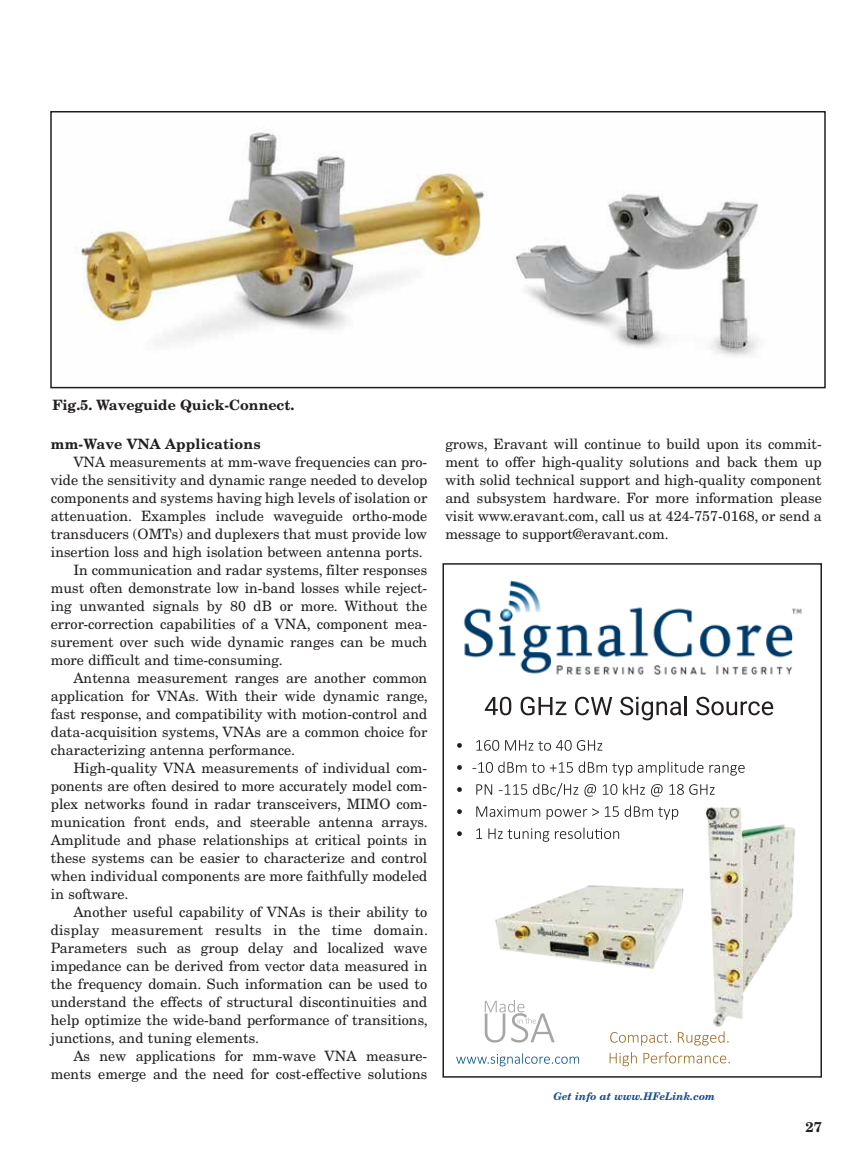
<style>
.page{position:relative;width:864px;height:1161px;background:#fff}
.page>*{position:absolute;margin:0;border:0;box-sizing:border-box;transform-origin:0 0}
.t1{font:14.25px/18px "New Century Schlbk";color:#231f20;text-align:justify}
.t2{font:700 14.25px "New Century Schlbk";color:#231f20}
.t3{font:italic 700 10.5px "New Century Schlbk";color:#144e8c}
</style>
<div class="page">
<img style="left:75px;top:130px;width:684px;height:227px">
<div style="left:50px;top:111px;width:776px;height:277px;border:2px solid #231f20"></div>
<img style="left:464px;top:580px;width:338px;height:95px">
<img style="left:495px;top:885px;width:189px;height:84px">
<svg style="left:485px;top:697px;width:26px;height:18px"></svg>
<svg style="left:521px;top:697px;width:45px;height:18px"></svg>
<svg style="left:575px;top:697px;width:37px;height:18px"></svg>
<svg style="left:620px;top:696px;width:67px;height:24px"></svg>
<svg style="left:696px;top:697px;width:77px;height:18px"></svg>
<svg style="left:457px;top:743px;width:5px;height:5px"></svg>
<svg style="left:476px;top:740px;width:23px;height:11px"></svg>
<svg style="left:505px;top:740px;width:97px;height:11px"></svg>
<svg style="left:457px;top:765px;width:5px;height:5px"></svg>
<svg style="left:472px;top:761px;width:54px;height:12px"></svg>
<svg style="left:532px;top:762px;width:41px;height:11px"></svg>
<svg style="left:579px;top:761px;width:53px;height:15px"></svg>
<svg style="left:638px;top:761px;width:65px;height:15px"></svg>
<svg style="left:709px;top:765px;width:36px;height:11px"></svg>
<svg style="left:457px;top:831px;width:5px;height:5px"></svg>
<svg style="left:476px;top:828px;width:6px;height:11px"></svg>
<svg style="left:488px;top:828px;width:61px;height:14px"></svg>
<svg style="left:555px;top:828px;width:64px;height:11px"></svg>
<svg style="left:457px;top:809px;width:5px;height:5px"></svg>
<svg style="left:476px;top:806px;width:64px;height:11px"></svg>
<svg style="left:547px;top:808px;width:52px;height:12px"></svg>
<svg style="left:605px;top:806px;width:14px;height:11px"></svg>
<svg style="left:625px;top:806px;width:53px;height:14px"></svg>
<svg style="left:457px;top:787px;width:5px;height:5px"></svg>
<svg style="left:476px;top:784px;width:16px;height:11px"></svg>
<svg style="left:499px;top:784px;width:28px;height:11px"></svg>
<svg style="left:533px;top:783px;width:45px;height:14px"></svg>
<svg style="left:584px;top:784px;width:12px;height:13px"></svg>
<svg style="left:603px;top:784px;width:14px;height:11px"></svg>
<svg style="left:623px;top:783px;width:22px;height:12px"></svg>
<svg style="left:651px;top:784px;width:12px;height:13px"></svg>
<svg style="left:669px;top:784px;width:39px;height:11px"></svg>
<svg style="left:610px;top:1032px;width:61px;height:14px"></svg>
<svg style="left:678px;top:1032px;width:51px;height:14px"></svg>
<svg style="left:610px;top:1052px;width:27px;height:14px"></svg>
<svg style="left:643px;top:1052px;width:87px;height:11px"></svg>
<svg style="left:456px;top:1053px;width:123px;height:13px"></svg>
<svg style="left:485px;top:1000px;width:70px;height:43px"></svg>
<img style="left:684px;top:785px;width:111px;height:249px">
<div style="left:442px;top:563px;width:380px;height:515px;border:2px solid #231f20"></div>
<p class="t2" style="left:52px;top:396px;width:244px">Fig.5. Waveguide Quick-Connect.</p>
<p class="t2" style="left:51px;top:435px;width:211px">mm-Wave VNA Applications</p>
<p class="t1" style="left:73px;top:453px;width:356px">VNA measurements at mm-wave frequencies can pro-</p>
<p class="t1" style="left:51px;top:471px;width:378px">vide the sensitivity and dynamic range needed to develop</p>
<p class="t1" style="left:51px;top:489px;width:378px">components and systems having high levels of isolation or</p>
<p class="t1" style="left:51px;top:507px;width:378px">attenuation. Examples include waveguide ortho-mode</p>
<p class="t1" style="left:51px;top:525px;width:378px">transducers (OMTs) and duplexers that must provide low</p>
<p class="t1" style="left:51px;top:543px;width:373px">insertion loss and high isolation between antenna ports.</p>
<p class="t1" style="left:73px;top:561px;width:356px">In communication and radar systems, filter responses</p>
<p class="t1" style="left:51px;top:579px;width:378px">must often demonstrate low in-band losses while reject-</p>
<p class="t1" style="left:51px;top:597px;width:378px">ing unwanted signals by 80 dB or more. Without the</p>
<p class="t1" style="left:51px;top:615px;width:378px">error-correction capabilities of a VNA, component mea-</p>
<p class="t1" style="left:51px;top:633px;width:378px">surement over such wide dynamic ranges can be much</p>
<p class="t1" style="left:51px;top:651px;width:234px">more difficult and time-consuming.</p>
<p class="t1" style="left:73px;top:669px;width:355px">Antenna measurement ranges are another common</p>
<p class="t1" style="left:51px;top:687px;width:379px">application for VNAs. With their wide dynamic range,</p>
<p class="t1" style="left:51px;top:705px;width:378px">fast response, and compatibility with motion-control and</p>
<p class="t1" style="left:51px;top:723px;width:378px">data-acquisition systems, VNAs are a common choice for</p>
<p class="t1" style="left:51px;top:741px;width:246px">characterizing antenna performance.</p>
<p class="t1" style="left:73px;top:759px;width:356px">High-quality VNA measurements of individual com-</p>
<p class="t1" style="left:51px;top:777px;width:378px">ponents are often desired to more accurately model com-</p>
<p class="t1" style="left:51px;top:795px;width:378px">plex networks found in radar transceivers, MIMO com-</p>
<p class="t1" style="left:51px;top:813px;width:379px">munication front ends, and steerable antenna arrays.</p>
<p class="t1" style="left:51px;top:831px;width:378px">Amplitude and phase relationships at critical points in</p>
<p class="t1" style="left:51px;top:849px;width:378px">these systems can be easier to characterize and control</p>
<p class="t1" style="left:51px;top:867px;width:378px">when individual components are more faithfully modeled</p>
<p class="t1" style="left:51px;top:885px;width:79px">in software.</p>
<p class="t1" style="left:73px;top:903px;width:356px">Another useful capability of VNAs is their ability to</p>
<p class="t1" style="left:51px;top:921px;width:379px">display measurement results in the time domain.</p>
<p class="t1" style="left:51px;top:939px;width:378px">Parameters such as group delay and localized wave</p>
<p class="t1" style="left:51px;top:957px;width:378px">impedance can be derived from vector data measured in</p>
<p class="t1" style="left:51px;top:975px;width:378px">the frequency domain. Such information can be used to</p>
<p class="t1" style="left:51px;top:993px;width:378px">understand the effects of structural discontinuities and</p>
<p class="t1" style="left:51px;top:1011px;width:379px">help optimize the wide-band performance of transitions,</p>
<p class="t1" style="left:51px;top:1029px;width:210px">junctions, and tuning elements.</p>
<p class="t1" style="left:73px;top:1047px;width:355px">As new applications for mm-wave VNA measure-</p>
<p class="t1" style="left:51px;top:1065px;width:378px">ments emerge and the need for cost-effective solutions</p>
<p class="t1" style="left:445px;top:435px;width:378px">grows, Eravant will continue to build upon its commit&shy;ment to offer high-quality solutions and back them up with solid technical support and high-quality component and subsystem hardware. For more information please visit www.eravant.com, call us at 424-757-0168, or send a message to support@eravant.com.</p>
<p class="t3" style="left:554px;top:1089px;width:163px">Get info at www.HFeLink.com</p>
<p class="t2" style="left:806px;top:1118px;width:18px">27</p>
</div>
